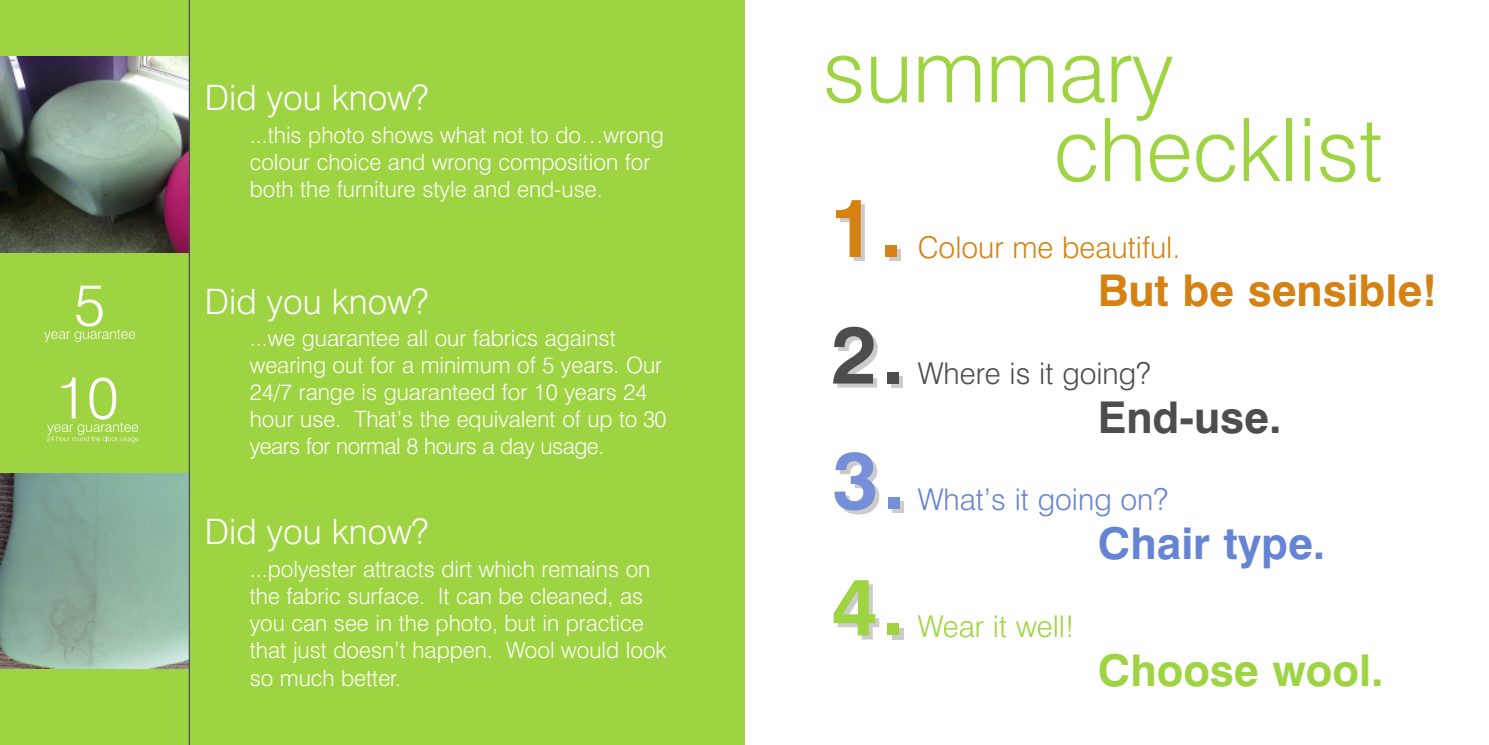
<style>
.page{position:relative;width:1489px;height:745px;background:#fff}
.page>*{position:absolute;margin:0;border:0;box-sizing:border-box;transform-origin:0 0}
.t1{font:300 87.5px/78.8px "Swiss 721 BT";color:#9ed441}
.t2{font:700 81.25px "Swiss 721 BT";color:#d58213}
.t3{font:700 81.25px "Swiss 721 BT";color:#4d4d4d}
.t4{font:700 81.25px "Swiss 721 BT";color:#7590d8}
.t5{font:700 81.25px "Swiss 721 BT";color:#9ed441}
.t6{font:700 43.75px "Swiss 721 BT";color:#d58213}
.t7{font:700 43.75px "Swiss 721 BT";color:#9ed441}
.t8{font:700 43.75px "Swiss 721 BT";color:#6684d4}
.t9{font:700 43.75px "Swiss 721 BT";color:#4d4d4d}
.t10{font:300 35px "Swiss 721 BT";color:#fff}
.t11{font:300 30px "Swiss 721 BT";color:#d58213}
.t12{font:300 30px "Swiss 721 BT";color:#6684d4}
.t13{font:300 30px "Swiss 721 BT";color:#4d4d4d}
.t14{font:300 30px "Swiss 721 BT";color:#9ed441}
.t15{font:300 22.5px/27px "Swiss 721 BT";color:#fff}
</style>
<div class="page">
<div style="left:0;top:0;width:744px;height:744px;background:#9ed441"></div>
<img style="left:0;top:57px;width:189px;height:195px">
<img style="left:0;top:473px;width:189px;height:195px">
<svg style="left:44px;top:285px;width:91px;height:56px"></svg>
<svg style="left:47px;top:377px;width:92px;height:65px"></svg>
<hr style="left:189px;top:0;width:1px;height:744px;background:#4d4d4d">
<h3 class="t10" style="left:205px;top:85px;width:225px">Did you know?</h3>
<p class="t15" style="left:250px;top:123px;width:415px">...this photo shows what not to do…wrong colour choice and wrong composition for both the furniture style and end-use.</p>
<h3 class="t10" style="left:205px;top:288px;width:225px">Did you know?</h3>
<p class="t15" style="left:250px;top:326px;width:418px">...we guarantee all our fabrics against wearing out for a minimum of 5 years. Our 24/7 range is guaranteed for 10 years 24 hour use. That’s the equivalent of up to 30 years for normal 8 hours a day usage.</p>
<h3 class="t10" style="left:205px;top:518px;width:225px">Did you know?</h3>
<p class="t15" style="left:250px;top:557px;width:418px">...polyester attracts dirt which remains on the fabric surface. It can be cleaned, as you can see in the photo, but in practice that just doesn’t happen. Wool would look so much better.</p>
<h1 class="t1" style="left:1053px;top:40px;width:330px;text-indent:-231px">summary checklist</h1>
<h2 class="t2" style="left:829px;top:198px;width:75px">1.</h2>
<h2 class="t3" style="left:831px;top:325px;width:75px">2.</h2>
<h2 class="t4" style="left:832px;top:450px;width:75px">3.</h2>
<h2 class="t5" style="left:831px;top:576px;width:75px">4.</h2>
<h3 class="t11" style="left:917px;top:236px;width:264px">Colour me beautiful.</h3>
<h3 class="t6" style="left:1097px;top:275px;width:340px">But be sensible!</h3>
<h3 class="t13" style="left:917px;top:362px;width:235px">Where is it going?</h3>
<h3 class="t9" style="left:1097px;top:401px;width:185px">End-use.</h3>
<h3 class="t12" style="left:917px;top:488px;width:252px">What’s it going on?</h3>
<h3 class="t8" style="left:1097px;top:527px;width:229px">Chair type.</h3>
<h3 class="t14" style="left:917px;top:614px;width:158px">Wear it well!</h3>
<h3 class="t7" style="left:1097px;top:653px;width:287px">Choose wool.</h3>
</div>
